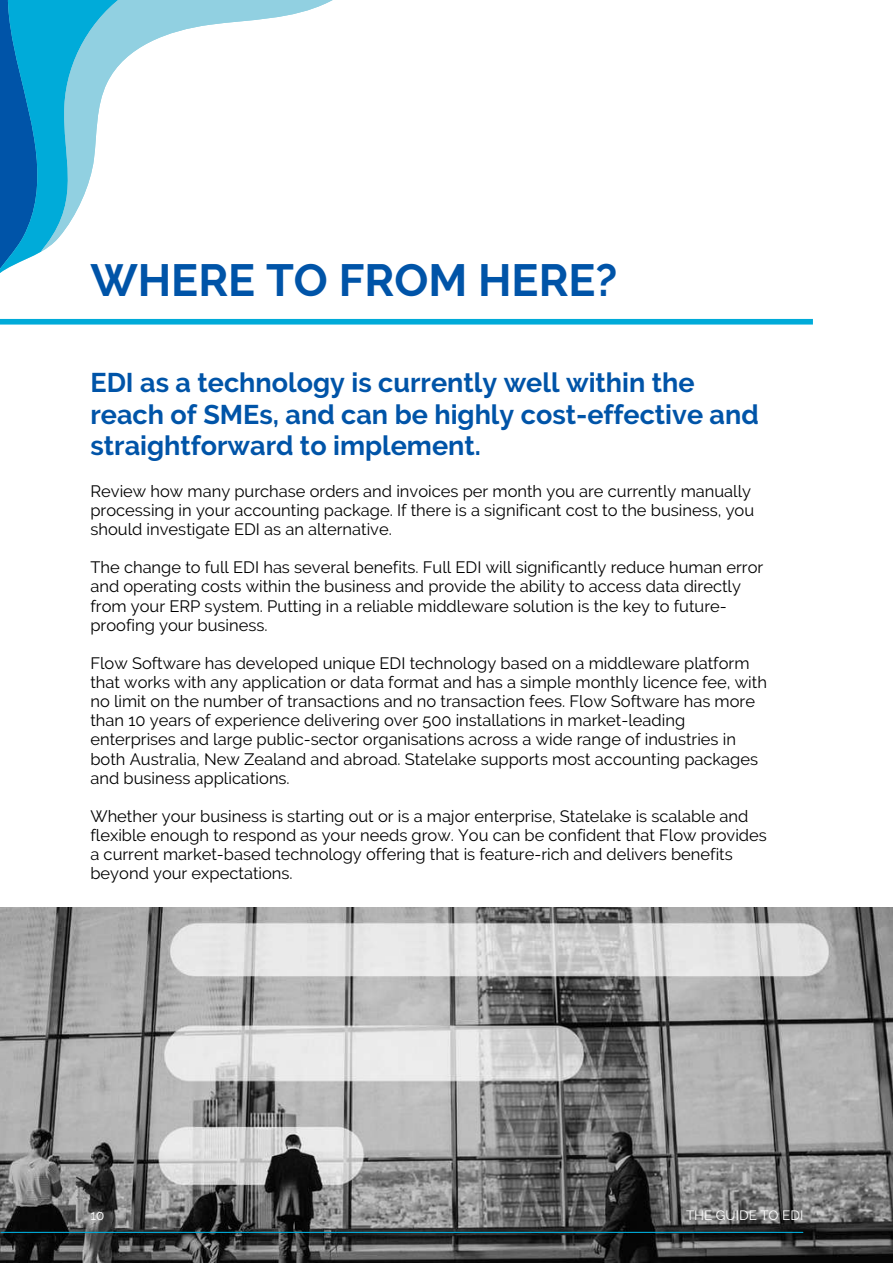
<style>
.page{position:relative;width:893px;height:1264px;background:#fff}
.page>*{position:absolute;margin:0;border:0;box-sizing:border-box;transform-origin:0 0}
.t1{font:700 45px "Raleway";color:#0054a8}
.t2{font:700 27px/31.5px "Raleway";color:#0054a8}
.t3{font:16.5px/19px "Raleway";color:#000}
.t4{font:13.5px "Raleway";color:#fff}
</style>
<div class="page">
<img style="left:0;top:907px;width:892px;height:355px">
<hr style="left:1px;top:1231px;width:801px;height:1px;background:#00abd9">
<svg style="left:0;top:0;width:41px;height:325px"></svg>
<svg style="left:41px;top:0;width:772px;height:325px"></svg>
<h1 class="t1" style="left:90px;top:254px;width:528px">WHERE TO FROM HERE?</h1>
<h2 class="t2" style="left:90px;top:367px;width:669px">EDI as a technology is currently well within the reach of SMEs, and can be highly cost-effective and straightforward to implement.</h2>
<p class="t3" style="left:90px;top:481px;width:665px">Review how many purchase orders and invoices per month you are currently manually processing in your accounting package. If there is a significant cost to the business, you should investigate EDI as an alternative.</p>
<p class="t3" style="left:90px;top:558px;width:674px">The change to full EDI has several benefits. Full EDI will significantly reduce human error and operating costs within the business and provide the ability to access data directly from your ERP system. Putting in a reliable middleware solution is the key to future&shy;proofing your business.</p>
<p class="t3" style="left:90px;top:653px;width:678px">Flow Software has developed unique EDI technology based on a middleware platform that works with any application or data format and has a simple monthly licence fee, with no limit on the number of transactions and no transaction fees. Flow Software has more than 10 years of experience delivering over 500 installations in market-leading enterprises and large public-sector organisations across a wide range of industries in both Australia, New Zealand and abroad. Statelake supports most accounting packages and business applications.</p>
<p class="t3" style="left:90px;top:806px;width:678px">Whether your business is starting out or is a major enterprise, Statelake is scalable and flexible enough to respond as your needs grow. You can be confident that Flow provides a current market-based technology offering that is feature-rich and delivers benefits beyond your expectations.</p>
<p class="t4" style="left:90px;top:1207px;width:16px">10</p>
<p class="t4" style="left:686px;top:1207px;width:119px">THE GUIDE TO EDI</p>
</div>
